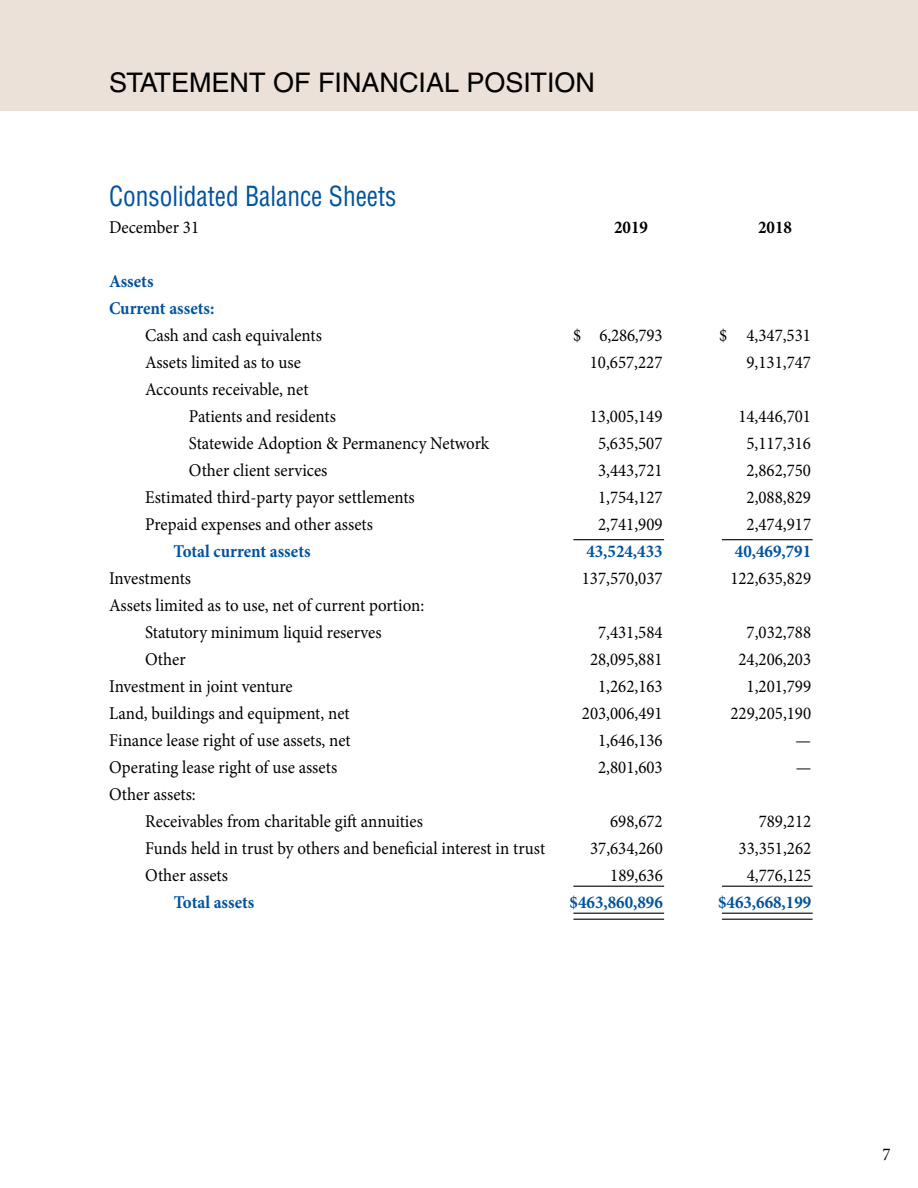
<style>
.page{position:relative;width:918px;height:1188px;background:#fff}
.page>*{position:absolute;margin:0;border:0;box-sizing:border-box;transform-origin:0 0}
.t1{font:27px "Helvetica LT Std";color:#000}
.t2{font:condensed 27px "Helvetica LT Std";color:#00539f;scale:.94 1}
.t3{font:18px/27px "Minion Pro";color:#000;scale:.94 1}
.t4{font:700 18px/27px "Minion Pro";color:#00539f;scale:.94 1}
.t5{font:700 18px "Minion Pro";color:#000;scale:.94 1}
</style>
<div class="page">
<div style="left:0;top:0;width:918px;height:111px;background:#ece1d8"></div>
<hr style="left:573px;top:539px;width:91px;height:1px;background:#000">
<hr style="left:722px;top:539px;width:91px;height:1px;background:#000">
<hr style="left:573px;top:886px;width:91px;height:1px;background:#000">
<hr style="left:722px;top:886px;width:91px;height:1px;background:#000">
<hr style="left:573px;top:913px;width:91px;height:1px;background:#000">
<hr style="left:722px;top:913px;width:91px;height:1px;background:#000">
<hr style="left:573px;top:919px;width:91px;height:1px;background:#000">
<hr style="left:722px;top:919px;width:91px;height:1px;background:#000">
<h1 class="t1" style="left:109px;top:67px;width:488px">STATEMENT OF FINANCIAL POSITION</h1>
<h1 class="t2" style="left:109px;top:179px;width:307px">Consolidated Balance Sheets</h1>
<p class="t3" style="left:109px;top:214px;width:97px">December 31</p>
<p class="t5" style="left:614px;top:214px;width:37px">2019</p>
<p class="t5" style="left:758px;top:214px;width:38px">2018</p>
<p class="t4" style="left:109px;top:267px;width:114px">Assets<br>Current assets:</p>
<p class="t3" style="left:145px;top:322px;width:190px">Cash and cash equivalents</p>
<p class="t3" style="left:573px;top:322px;width:97px">$ 6,286,793</p>
<p class="t3" style="left:719px;top:322px;width:99px">$ 4,347,531</p>
<p class="t3" style="left:145px;top:349px;width:167px">Assets limited as to use</p>
<p class="t3" style="left:590px;top:349px;width:79px">10,657,227</p>
<p class="t3" style="left:746px;top:349px;width:70px">9,131,747</p>
<p class="t3" style="left:189px;top:376px;width:158px;text-indent:-44px">Accounts receivable, net<br>Patients and residents</p>
<p class="t3" style="left:590px;top:403px;width:79px">13,005,149</p>
<p class="t3" style="left:738px;top:403px;width:79px">14,446,701</p>
<p class="t3" style="left:189px;top:430px;width:321px">Statewide Adoption &amp; Permanency Network</p>
<p class="t3" style="left:598px;top:430px;width:70px">5,635,507</p>
<p class="t3" style="left:747px;top:430px;width:70px">5,117,316</p>
<p class="t3" style="left:189px;top:457px;width:149px">Other client services</p>
<p class="t3" style="left:598px;top:457px;width:70px">3,443,721</p>
<p class="t3" style="left:747px;top:457px;width:70px">2,862,750</p>
<p class="t3" style="left:145px;top:484px;width:288px">Estimated third-party payor settlements</p>
<p class="t3" style="left:598px;top:484px;width:70px">1,754,127</p>
<p class="t3" style="left:747px;top:484px;width:70px">2,088,829</p>
<p class="t3" style="left:145px;top:511px;width:244px">Prepaid expenses and other assets</p>
<p class="t3" style="left:598px;top:511px;width:70px">2,741,909</p>
<p class="t3" style="left:747px;top:511px;width:70px">2,474,917</p>
<p class="t4" style="left:174px;top:537px;width:147px">Total current assets</p>
<p class="t4" style="left:586px;top:537px;width:83px">43,524,433</p>
<p class="t4" style="left:735px;top:537px;width:83px">40,469,791</p>
<p class="t3" style="left:109px;top:565px;width:89px">Investments</p>
<p class="t3" style="left:582px;top:565px;width:87px">137,570,037</p>
<p class="t3" style="left:730px;top:565px;width:87px">122,635,829</p>
<p class="t3" style="left:109px;top:592px;width:337px;text-align:center">Assets limited as to use, net of current portion:<br>Statutory minimum liquid reserves</p>
<p class="t3" style="left:598px;top:619px;width:70px">7,431,584</p>
<p class="t3" style="left:747px;top:619px;width:70px">7,032,788</p>
<p class="t3" style="left:145px;top:646px;width:45px">Other</p>
<p class="t3" style="left:590px;top:646px;width:79px">28,095,881</p>
<p class="t3" style="left:739px;top:646px;width:79px">24,206,203</p>
<p class="t3" style="left:109px;top:673px;width:197px">Investment in joint venture</p>
<p class="t3" style="left:598px;top:673px;width:70px">1,262,163</p>
<p class="t3" style="left:747px;top:673px;width:70px">1,201,799</p>
<p class="t3" style="left:109px;top:700px;width:257px">Land, buildings and equipment, net</p>
<p class="t3" style="left:582px;top:700px;width:87px">203,006,491</p>
<p class="t3" style="left:730px;top:700px;width:87px">229,205,190</p>
<p class="t3" style="left:109px;top:727px;width:258px">Finance lease right of use assets, net</p>
<p class="t3" style="left:598px;top:727px;width:70px">1,646,136</p>
<p class="t3" style="left:796px;top:727px;width:18px">—</p>
<p class="t3" style="left:109px;top:754px;width:244px">Operating lease right of use assets</p>
<p class="t3" style="left:598px;top:754px;width:70px">2,801,603</p>
<p class="t3" style="left:796px;top:754px;width:18px">—</p>
<p class="t3" style="left:145px;top:781px;width:297px;text-indent:-36px">Other assets:<br>Receivables from charitable gift annuities</p>
<p class="t3" style="left:610px;top:808px;width:57px">698,672</p>
<p class="t3" style="left:759px;top:808px;width:57px">789,212</p>
<p class="t3" style="left:145px;top:835px;width:427px">Funds held in trust by others and beneficial interest in trust</p>
<p class="t3" style="left:590px;top:835px;width:79px">37,634,260</p>
<p class="t3" style="left:739px;top:835px;width:79px">33,351,262</p>
<p class="t3" style="left:145px;top:862px;width:89px">Other assets</p>
<p class="t3" style="left:610px;top:862px;width:57px">189,636</p>
<p class="t3" style="left:747px;top:862px;width:70px">4,776,125</p>
<p class="t4" style="left:174px;top:888px;width:87px">Total assets</p>
<p class="t4" style="left:570px;top:888px;width:101px">$463,860,896</p>
<p class="t4" style="left:718px;top:888px;width:101px">$463,668,199</p>
<p class="t3" style="left:883px;top:1141px;width:10px">7</p>
</div>
